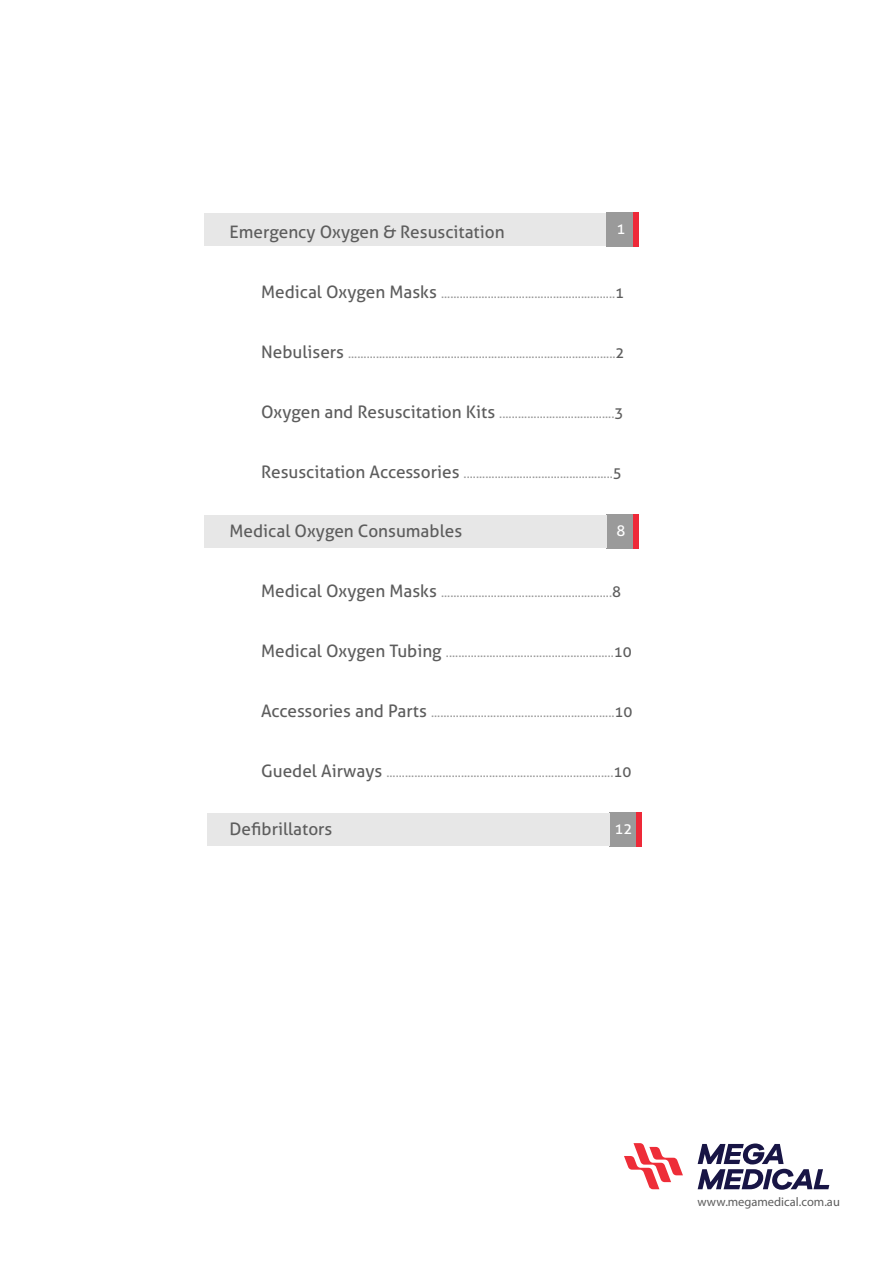
<style>
.page{position:relative;width:893px;height:1263px;background:#fff}
.page>*{position:absolute;margin:0;border:0;box-sizing:border-box;transform-origin:0 0}
.t1{font:17.25px "Aller";color:#5d5d5d}
.t2{font:15px "Aller";color:#fff}
.t3{font:12.9px "Aller";color:#9a9a9a}
.t4{font:12.6px "Myriad Pro";color:#5d5d5d}
.s1{font-size:17.25px;color:#5d5d5d}
.s2{font-size:15px;color:#5d5d5d}
</style>
<div class="page">
<div style="left:609px;top:812px;width:29px;height:34px;background:#9a9a9a"></div>
<div style="left:207px;top:813px;width:402px;height:33px;background:#e7e7e7"></div>
<div style="left:637px;top:812px;width:5px;height:34px;background:#ee2938"></div>
<svg style="left:624px;top:1143px;width:59px;height:46px"></svg>
<svg style="left:698px;top:1143px;width:131px;height:47px"></svg>
<div style="left:204px;top:213px;width:402px;height:33px;background:#e7e7e7"></div>
<div style="left:606px;top:213px;width:29px;height:34px;background:#9a9a9a"></div>
<div style="left:606px;top:514px;width:29px;height:34px;background:#9a9a9a"></div>
<div style="left:204px;top:515px;width:402px;height:32px;background:#e7e7e7"></div>
<div style="left:634px;top:213px;width:5px;height:34px;background:#ee2938"></div>
<div style="left:634px;top:514px;width:5px;height:34px;background:#ee2938"></div>
<h1 class="t1" style="left:230px;top:221px;width:276px">Emergency Oxygen &amp; Resuscitation</h1>
<p class="t2" style="left:616px;top:220px;width:10px">1</p>
<p class="t3" style="left:261px;top:286px;width:365px"><span class="s1">Medical Oxygen Masks</span> ........................................................<span class="s2">1</span></p>
<p class="t3" style="left:261px;top:346px;width:365px"><span class="s1">Nebulisers</span> ......................................................................................<span class="s2">2</span></p>
<p class="t3" style="left:261px;top:406px;width:364px"><span class="s1">Oxygen and Resuscitation Kits</span> .....................................<span class="s2">3</span></p>
<p class="t3" style="left:261px;top:466px;width:362px"><span class="s1">Resuscitation Accessories</span> ................................................<span class="s2">5</span></p>
<h1 class="t1" style="left:230px;top:520px;width:234px">Medical Oxygen Consumables</h1>
<p class="t2" style="left:616px;top:521px;width:10px">8</p>
<p class="t3" style="left:261px;top:584px;width:361px"><span class="s1">Medical Oxygen Masks</span> .......................................................<span class="s2">8</span></p>
<p class="t3" style="left:261px;top:644px;width:372px"><span class="s1">Medical Oxygen Tubing</span> ......................................................<span class="s2">10</span></p>
<p class="t3" style="left:261px;top:704px;width:373px"><span class="s1">Accessories and Parts</span> ...........................................................<span class="s2">10</span></p>
<p class="t3" style="left:261px;top:764px;width:372px"><span class="s1">Guedel Airways</span> .........................................................................<span class="s2">10</span></p>
<h1 class="t1" style="left:230px;top:818px;width:104px">Defibrillators</h1>
<p class="t2" style="left:615px;top:820px;width:19px">12</p>
<p class="t4" style="left:698px;top:1194px;width:144px">www.megamedical.com.au</p>
</div>
